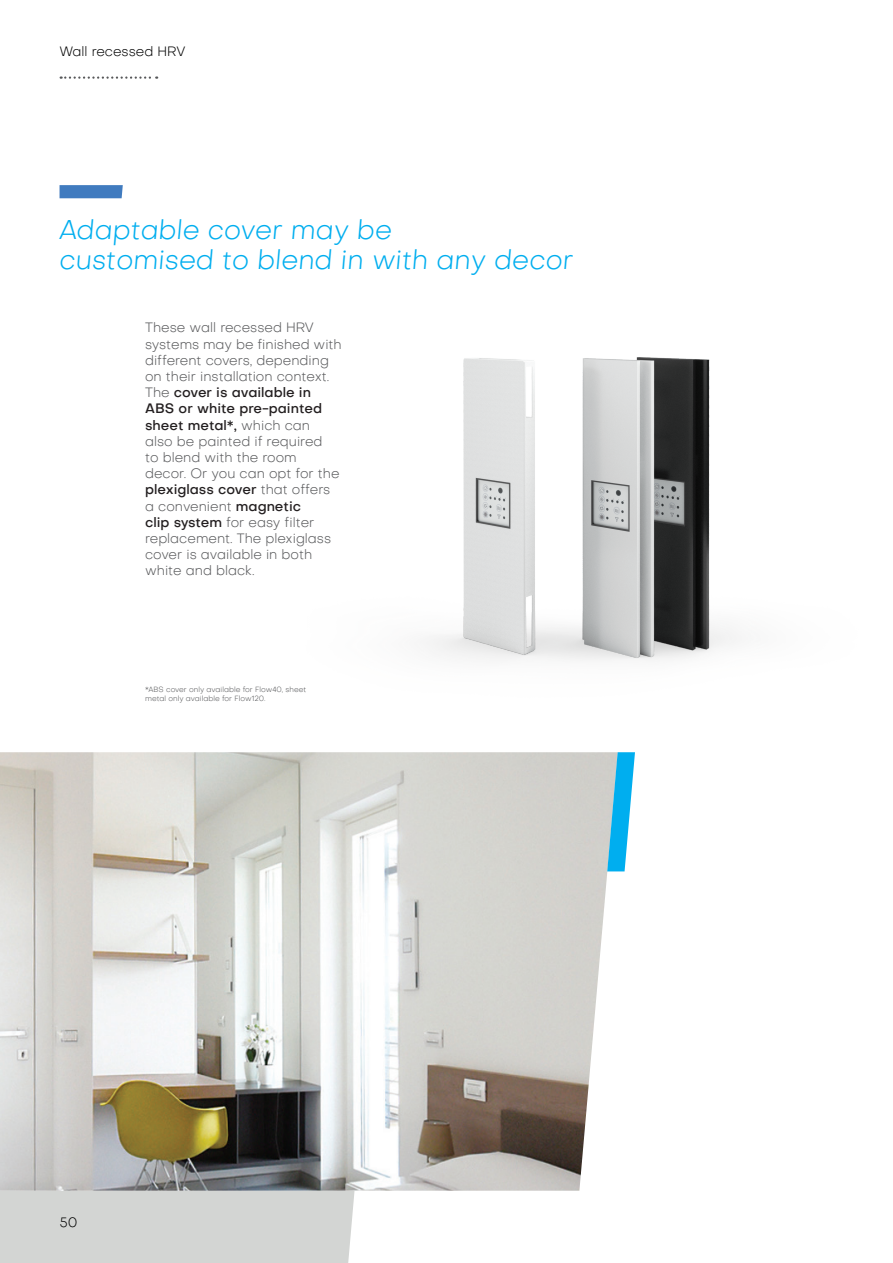
<style>
.page{position:relative;width:893px;height:1263px;background:#fff}
.page>*{position:absolute;margin:0;border:0;box-sizing:border-box;transform-origin:0 0}
.t1{font:italic 300 27px/30px "Objective";color:#00aeef}
.t2{font:300 13.5px/16.2px "Objective";color:#57585a}
.t3{font:300 13.5px "Objective";color:#000}
.t4{font:300 7.5px/9px "Objective";color:#57585a}
.s1{font-weight:500;color:#231f20}
</style>
<div class="page">
<img style="left:426px;top:357px;width:311px;height:304px">
<div style="left:0;top:1191px;width:355px;height:72px;background:#d3d5d3"></div>
<img style="left:0;top:752px;width:618px;height:439px">
<svg style="left:607px;top:752px;width:28px;height:119px"></svg>
<svg style="left:60px;top:185px;width:63px;height:13px"></svg>
<svg style="left:61px;top:76px;width:96px;height:3px"></svg>
<p class="t3" style="left:60px;top:42px;width:127px">Wall recessed HRV</p>
<h1 class="t1" style="left:60px;top:215px;width:515px">Adaptable cover may be<br>customised to blend in with any decor</h1>
<p class="t2" style="left:145px;top:319px;width:198px">These wall recessed HRV systems may be finished with different covers, depending on their installation context.<br>The <span class="s1">cover is available in<br>ABS or white pre-painted sheet metal*,</span> which can<br>also be painted if required<br>to blend with the room<br>decor. Or you can opt for the <span class="s1">plexiglass cover</span> that offers a convenient <span class="s1">magnetic<br>clip system</span> for easy filter replacement. The plexiglass cover is available in both white and black.</p>
<p class="t4" style="left:145px;top:685px;width:163px">*ABS cover only available for Flow40, sheet metal only available for Flow120.</p>
<p class="t3" style="left:60px;top:1213px;width:20px">50</p>
</div>
